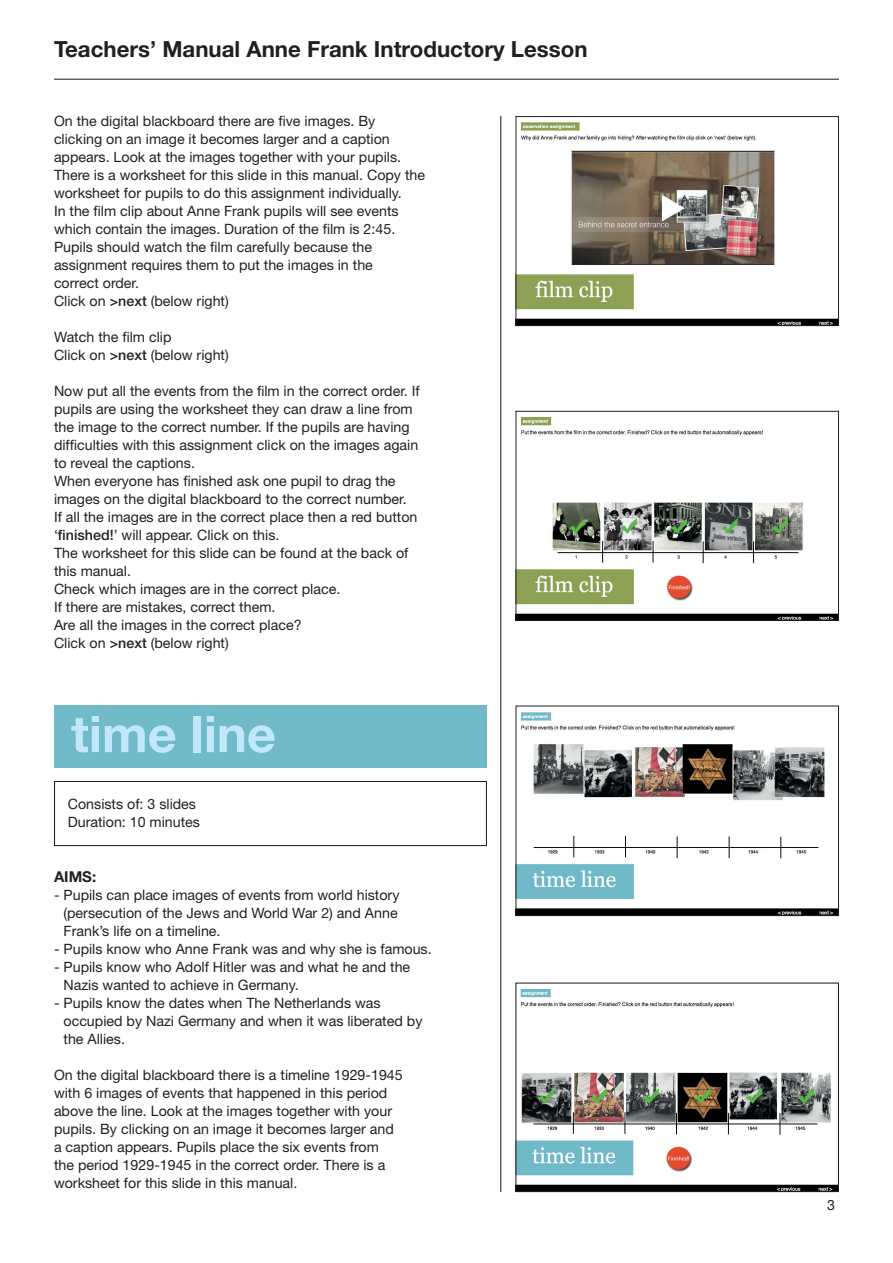
<style>
.page{position:relative;width:893px;height:1263px;background:#fff}
.page>*{position:absolute;margin:0;border:0;box-sizing:border-box;transform-origin:0 0}
.t1{font:700 50.55px "Helvetica Neue";color:#c1e8fa}
.t2{font:700 22.2px "Helvetica Neue";color:#231f20}
.t3{font:700 15px "Helvetica Neue";color:#231f20}
.t4{font:14.25px/18px "Helvetica Neue";color:#231f20}
.s1{font-weight:500}
</style>
<div class="page">
<hr style="left:54px;top:79px;width:785px;height:1px;background:#231f20">
<div style="left:54px;top:781px;width:433px;height:65px;border:1px solid #231f20"></div>
<img style="left:517px;top:122px;width:320px;height:202px">
<div style="left:515px;top:116px;width:324px;height:210px;border:1px solid #231f20"></div>
<img style="left:517px;top:417px;width:320px;height:202px">
<div style="left:515px;top:411px;width:324px;height:210px;border:1px solid #231f20"></div>
<hr style="left:500px;top:116px;width:1px;height:1076px;background:#231f20">
<div style="left:54px;top:705px;width:433px;height:63px;background:#70bac9"></div>
<img style="left:517px;top:712px;width:320px;height:202px">
<div style="left:515px;top:705px;width:324px;height:211px;border:1px solid #231f20"></div>
<img style="left:517px;top:989px;width:320px;height:201px">
<div style="left:515px;top:982px;width:324px;height:210px;border:1px solid #231f20"></div>
<h2 class="t2" style="left:54px;top:35px;width:535px">Teachers’ Manual Anne Frank Introductory Lesson</h2>
<p class="t4" style="left:54px;top:112px;width:373px">On the digital blackboard there are five images. By clicking on an image it becomes larger and a caption appears. Look at the images together with your pupils.<br>There is a worksheet for this slide in this manual. Copy the worksheet for pupils to do this assignment individually.<br>In the film clip about Anne Frank pupils will see events which contain the images. Duration of the film is 2:45.<br>Pupils should watch the film carefully because the assignment requires them to put the images in the<br>correct order.<br>Click on <span class="s1">&gt;next</span> (below right)</p>
<p class="t4" style="left:54px;top:328px;width:176px">Watch the film clip<br>Click on <span class="s1">&gt;next</span> (below right)</p>
<p class="t4" style="left:54px;top:382px;width:367px">Now put all the events from the film in the correct order. If pupils are using the worksheet they can draw a line from the image to the correct number. If the pupils are having difficulties with this assignment click on the images again to reveal the captions.<br>When everyone has finished ask one pupil to drag the images on the digital blackboard to the correct number.<br>If all the images are in the correct place then a red button ‘<span class="s1">finished!</span>’ will appear. Click on this.<br>The worksheet for this slide can be found at the back of this manual.<br>Check which images are in the correct place.<br>If there are mistakes, correct them.<br>Are all the images in the correct place?<br>Click on <span class="s1">&gt;next</span> (below right)</p>
<h1 class="t1" style="left:71px;top:703px;width:206px">time line</h1>
<p class="t4" style="left:68px;top:794px;width:134px">Consists of: 3 slides<br>Duration: 10 minutes</p>
<p class="t3" style="left:54px;top:867px;width:44px">Aims:</p>
<p class="t4" style="left:64px;top:886px;width:337px;text-indent:-10px">- Pupils can place images of events from world history (persecution of the Jews and World War 2) and Anne<br>Frank’s life on a timeline.</p>
<p class="t4" style="left:54px;top:940px;width:379px">- Pupils know who Anne Frank was and why she is famous.</p>
<p class="t4" style="left:64px;top:958px;width:348px;text-indent:-10px">- Pupils know who Adolf Hitler was and what he and the<br>Nazis wanted to achieve in Germany.</p>
<p class="t4" style="left:64px;top:994px;width:360px;text-indent:-10px">- Pupils know the dates when The Netherlands was occupied by Nazi Germany and when it was liberated by the Allies.</p>
<p class="t4" style="left:54px;top:1066px;width:350px">On the digital blackboard there is a timeline 1929-1945 with 6 images of events that happened in this period above the line. Look at the images together with your pupils. By clicking on an image it becomes larger and a caption appears. Pupils place the six events from<br>the period 1929-1945 in the correct order. There is a worksheet for this slide in this manual.</p>
<p class="t4" style="left:827px;top:1196px;width:9px">3</p>
</div>
